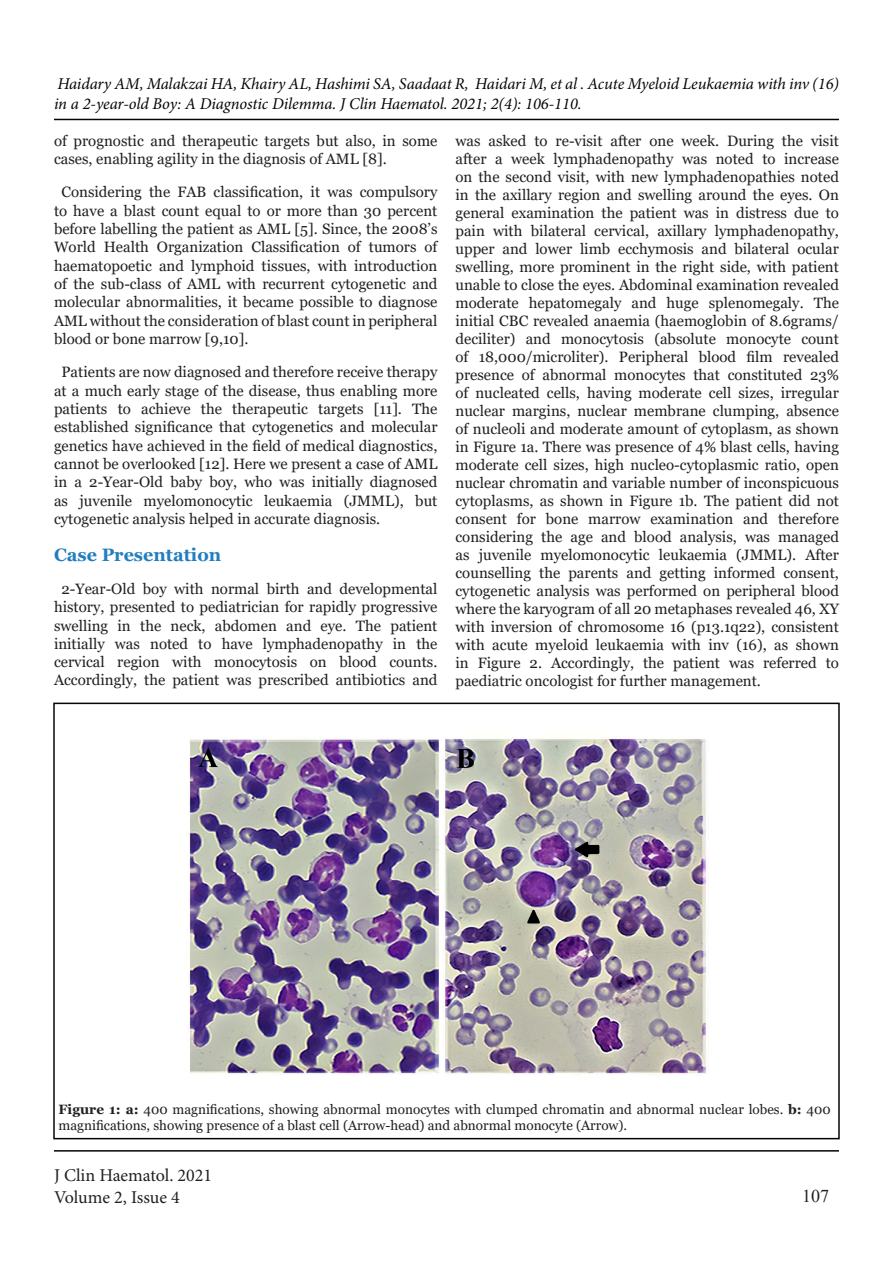
<style>
.page{position:relative;width:893px;height:1263px;background:#fff}
.page>*{position:absolute;margin:0;border:0;box-sizing:border-box;transform-origin:0 0}
.t1{font:18px/21.6px "Minion Pro";letter-spacing:-.005em;color:#231f20}
.t2{font:700 18px "Georgia";color:#217ebe}
.t3{font:18px "Times New Roman";color:#231f20}
.t4{font:italic 16.5px/19.8px "Minion Pro";letter-spacing:-.005em;color:#040503}
.t5{font:15px/18px "Georgia";color:#231f20;text-align:justify}
.t6{font:13.5px/16.2px "Georgia";color:#231f20}
.s1{font-weight:700}
</style>
<div class="page">
<hr style="left:54px;top:1150px;width:785px;height:1px;background:#040503">
<hr style="left:54px;top:119px;width:785px;height:1px;background:#040503">
<img style="left:189px;top:738px;width:518px;height:336px">
<div style="left:53px;top:703px;width:787px;height:436px;border:2px solid #040503"></div>
<p class="t4" style="left:54px;top:73px;width:787px">Haidary AM, Malakzai HA, Khairy AL, Hashimi SA, Saadaat R, Haidari M, et al . Acute Myeloid Leukaemia with inv (16) in a 2-year-old Boy: A Diagnostic Dilemma. J Clin Haematol. 2021; 2(4): 106-110.</p>
<p class="t5" style="left:54px;top:132px;width:385px">of prognostic and therapeutic targets but also, in some cases, enabling agility in the diagnosis of AML [8].</p>
<p class="t5" style="left:54px;top:183px;width:385px;text-indent:8px">Considering the FAB classification, it was compulsory to have a blast count equal to or more than 30 percent before labelling the patient as AML [5]. Since, the 2008’s World Health Organization Classification of tumors of haematopoetic and lymphoid tissues, with introduction of the sub-class of AML with recurrent cytogenetic and molecular abnormalities, it became possible to diagnose AML without the consideration of blast count in peripheral blood or bone marrow [9,10].</p>
<p class="t5" style="left:54px;top:363px;width:385px;text-indent:8px">Patients are now diagnosed and therefore receive therapy at a much early stage of the disease, thus enabling more patients to achieve the therapeutic targets [11]. The established significance that cytogenetics and molecular genetics have achieved in the field of medical diagnostics, cannot be overlooked [12]. Here we present a case of AML in a 2-Year-Old baby boy, who was initially diagnosed as juvenile myelomonocytic leukaemia (JMML), but cytogenetic analysis helped in accurate diagnosis.</p>
<p class="t2" style="left:54px;top:543px;width:169px">Case Presentation</p>
<p class="t5" style="left:54px;top:580px;width:385px;text-align:center">2-Year-Old boy with normal birth and developmental history, presented to pediatrician for rapidly progressive swelling in the neck, abdomen and eye. The patient initially was noted to have lymphadenopathy in the cervical region with monocytosis on blood counts.<br>Accordingly, the patient was prescribed antibiotics and</p>
<p class="t5" style="left:455px;top:132px;width:385px">was asked to re-visit after one week. During the visit after a week lymphadenopathy was noted to increase on the second visit, with new lymphadenopathies noted in the axillary region and swelling around the eyes. On general examination the patient was in distress due to pain with bilateral cervical, axillary lymphadenopathy, upper and lower limb ecchymosis and bilateral ocular swelling, more prominent in the right side, with patient unable to close the eyes. Abdominal examination revealed moderate hepatomegaly and huge splenomegaly. The initial CBC revealed anaemia (haemoglobin of 8.6grams/ deciliter) and monocytosis (absolute monocyte count of 18,000/microliter). Peripheral blood film revealed presence of abnormal monocytes that constituted 23% of nucleated cells, having moderate cell sizes, irregular nuclear margins, nuclear membrane clumping, absence of nucleoli and moderate amount of cytoplasm, as shown in Figure 1a. There was presence of 4% blast cells, having moderate cell sizes, high nucleo-cytoplasmic ratio, open nuclear chromatin and variable number of inconspicuous cytoplasms, as shown in Figure 1b. The patient did not consent for bone marrow examination and therefore considering the age and blood analysis, was managed as juvenile myelomonocytic leukaemia (JMML). After counselling the parents and getting informed consent, cytogenetic analysis was performed on peripheral blood where the karyogram of all 20 metaphases revealed 46, XY with inversion of chromosome 16 (p13.1q22), consistent with acute myeloid leukaemia with inv (16), as shown in Figure 2. Accordingly, the patient was referred to paediatric oncologist for further management.</p>
<p class="t6" style="left:59px;top:1102px;width:774px"><span class="s1">Figure 1: a:</span> 400 magnifications, showing abnormal monocytes with clumped chromatin and abnormal nuclear lobes. <span class="s1">b:</span> 400 magnifications, showing presence of a blast cell (Arrow-head) and abnormal monocyte (Arrow).</p>
<p class="t1" style="left:54px;top:1165px;width:160px">J Clin Haematol. 2021<br>Volume 2, Issue 4</p>
<p class="t3" style="left:802px;top:1183px;width:28px">107</p>
</div>
